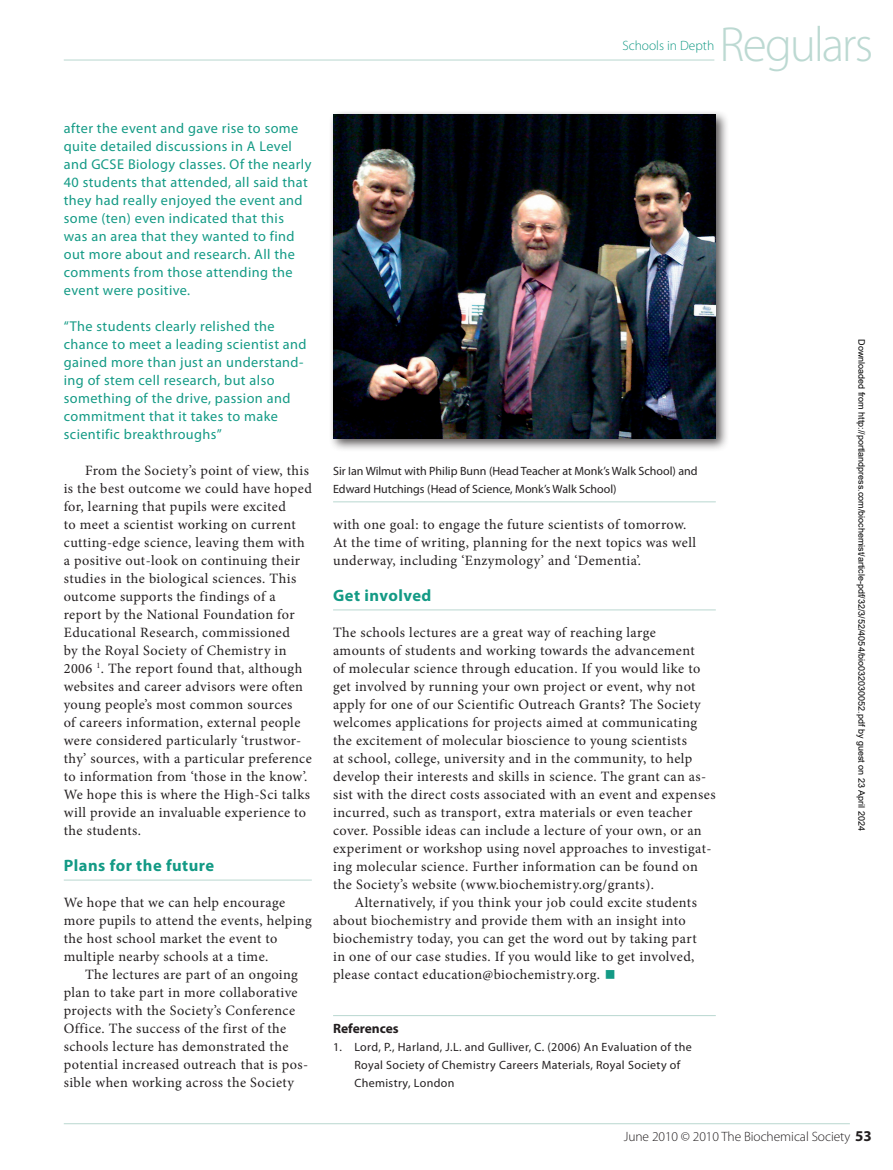
<style>
.page{position:relative;width:893px;height:1170px;background:#fff}
.page>*{position:absolute;margin:0;border:0;box-sizing:border-box;transform-origin:0 0}
.t1{font:300 49.5px "Myriad Pro";letter-spacing:-.045em;color:#bcd9d2}
.Reg_Head_1{font:700 16.5px "Myriad Pro";letter-spacing:.03em;color:#139a85}
.t2{font:700 15px "Myriad Pro";color:#231f20}
.Reg_Body_Text{font:14.25px/18px "Minion Pro";letter-spacing:.03em;color:#231f20}
.Reg_First_Para{font:14.25px/18px "Minion Pro";letter-spacing:.025em;color:#231f20}
.Reg_Quote{font:14.25px/18px "Myriad Pro";letter-spacing:.03em;color:#139a85}
.Copyright{font:300 13.5px "Myriad Pro";letter-spacing:-.005em;color:#231f20}
.Feat_Section{font:300 13.5px "Myriad Pro";color:#139a85}
.Reg_Ref_Head{font:700 13.5px "Myriad Pro";color:#231f20}
.Reg_Caption{font:12px/18px "Myriad Pro";letter-spacing:.025em;color:#231f20}
.Reg_Caption-2{font:12px/18px "Myriad Pro";color:#231f20}
.t3{font:9px "Arial";color:#000}
.s1{font-weight:700;font-size:30px;color:#139a85}
</style>
<div class="page">
<hr style="left:64px;top:59px;width:650px;height:2px;background:#bcd9d2">
<hr style="left:64px;top:1123px;width:786px;height:1px;background:#bcd9d2">
<hr style="left:333px;top:609px;width:383px;height:1px;background:#bcd9d2">
<hr style="left:64px;top:879px;width:248px;height:1px;background:#bcd9d2">
<hr style="left:333px;top:1014px;width:383px;height:2px;background:#bcd9d2">
<div style="left:328px;top:109px;width:400px;height:343px;background:#231f20;opacity:.75"></div>
<img style="left:333px;top:115px;width:383px;height:324px">
<hr style="left:333px;top:501px;width:383px;height:1px;background:#bcd9d2">
<p class="Reg_Quote" style="left:64px;top:119px;width:249px">after the event and gave rise to some quite detailed discussions in A Level and GCSE Biology classes. Of the nearly 40 students that attended, all said that they had really enjoyed the event and some (ten) even indicated that this<br>was an area that they wanted to find out more about and research. All the comments from those attending the event were positive.</p>
<p class="Reg_Quote" style="left:64px;top:317px;width:244px">“The students clearly relished the chance to meet a leading scientist and gained more than just an understand&shy;ing of stem cell research, but also something of the drive, passion and commitment that it takes to make scientific breakthroughs”</p>
<p class="Reg_Body_Text" style="left:64px;top:461px;width:250px;text-indent:21px">From the Society’s point of view, this is the best outcome we could have hoped for, learning that pupils were excited<br>to meet a scientist working on current cutting‑edge science, leaving them with a positive out-‑look on continuing their studies in the biological sciences. This outcome supports the findings of a report by the National Foundation for Educational Research, commissioned<br>by the Royal Society of Chemistry in 2006 <sup>1</sup>. The report found that, although websites and career advisors were often young people’s most common sources<br>of careers information, external people were considered particularly ‘trustwor&shy;thy’ sources, with a particular preference to information from ‘those in the know’.<br>We hope this is where the High-Sci talks will provide an invaluable experience to the students.</p>
<p class="Reg_Head_1" style="left:64px;top:854px;width:152px">Plans for the future</p>
<p class="Reg_First_Para" style="left:64px;top:893px;width:249px">We hope that we can help encourage more pupils to attend the events, helping the host school market the event to multiple nearby schools at a time.</p>
<p class="Reg_Body_Text" style="left:64px;top:965px;width:246px;text-indent:21px">The lectures are part of an ongoing plan to take part in more collaborative projects with the Society’s Conference Office. The success of the first of the schools lecture has demonstrated the potential increased outreach that is pos&shy;sible when working across the Society</p>
<p class="Feat_Section" style="left:622px;top:37px;width:94px">Schools in Depth</p>
<p class="t1" style="left:720px;top:14px;width:155px">Regulars</p>
<p class="Reg_Caption-2" style="left:333px;top:461px;width:366px">Sir Ian Wilmut with Philip Bunn (Head Teacher at Monk’s Walk School) and<br>Edward Hutchings (Head of Science, Monk’s Walk School)</p>
<p class="Reg_Body_Text" style="left:333px;top:515px;width:364px">with one goal: to engage the future scientists of tomorrow.<br>At the time of writing, planning for the next topics was well underway, including ‘Enzymology’ and ‘Dementia’.</p>
<p class="Reg_Head_1" style="left:333px;top:584px;width:100px">Get involved</p>
<p class="Reg_First_Para" style="left:333px;top:623px;width:384px">The schools lectures are a great way of reaching large<br>amounts of students and working towards the advancement<br>of molecular science through education. If you would like to get involved by running your own project or event, why not apply for one of our Scientific Outreach Grants? The Society welcomes applications for projects aimed at communicating the excitement of molecular bioscience to young scientists<br>at school, college, university and in the community, to help develop their interests and skills in science. The grant can as&shy;sist with the direct costs associated with an event and expenses incurred, such as transport, extra materials or even teacher cover. Possible ideas can include a lecture of your own, or an experiment or workshop using novel approaches to investigat&shy;ing molecular science. Further information can be found on the Society’s website (www.biochemistry.org/grants).</p>
<p class="Reg_Body_Text" style="left:333px;top:893px;width:365px;text-indent:21px">Alternatively, if you think your job could excite students about biochemistry and provide them with an insight into biochemistry today, you can get the word out by taking part in one of our case studies. If you would like to get involved, please contact education@biochemistry.org. <span class="s1">■</span></p>
<p class="Reg_Ref_Head" style="left:333px;top:1019px;width:67px">References</p>
<p class="Reg_Caption" style="left:354px;top:1037px;width:339px;text-indent:-21px">1. Lord, P., Harland, J.L. and Gulliver, C. (2006) An Evaluation of the<br>Royal Society of Chemistry Careers Materials, Royal Society of<br>Chemistry, London</p>
<p class="t3" style="left:865px;top:339px;width:492px;rotate:90deg">Downloaded from http://portlandpress.com/biochemist/article-pdf/32/3/52/4054/bio032030052.pdf by guest on 23 April 2024</p>
<p class="t2" style="left:855px;top:1126px;width:18px">53</p>
<p class="Copyright" style="left:624px;top:1128px;width:228px">June 2010 © 2010 The Biochemical Society</p>
</div>
